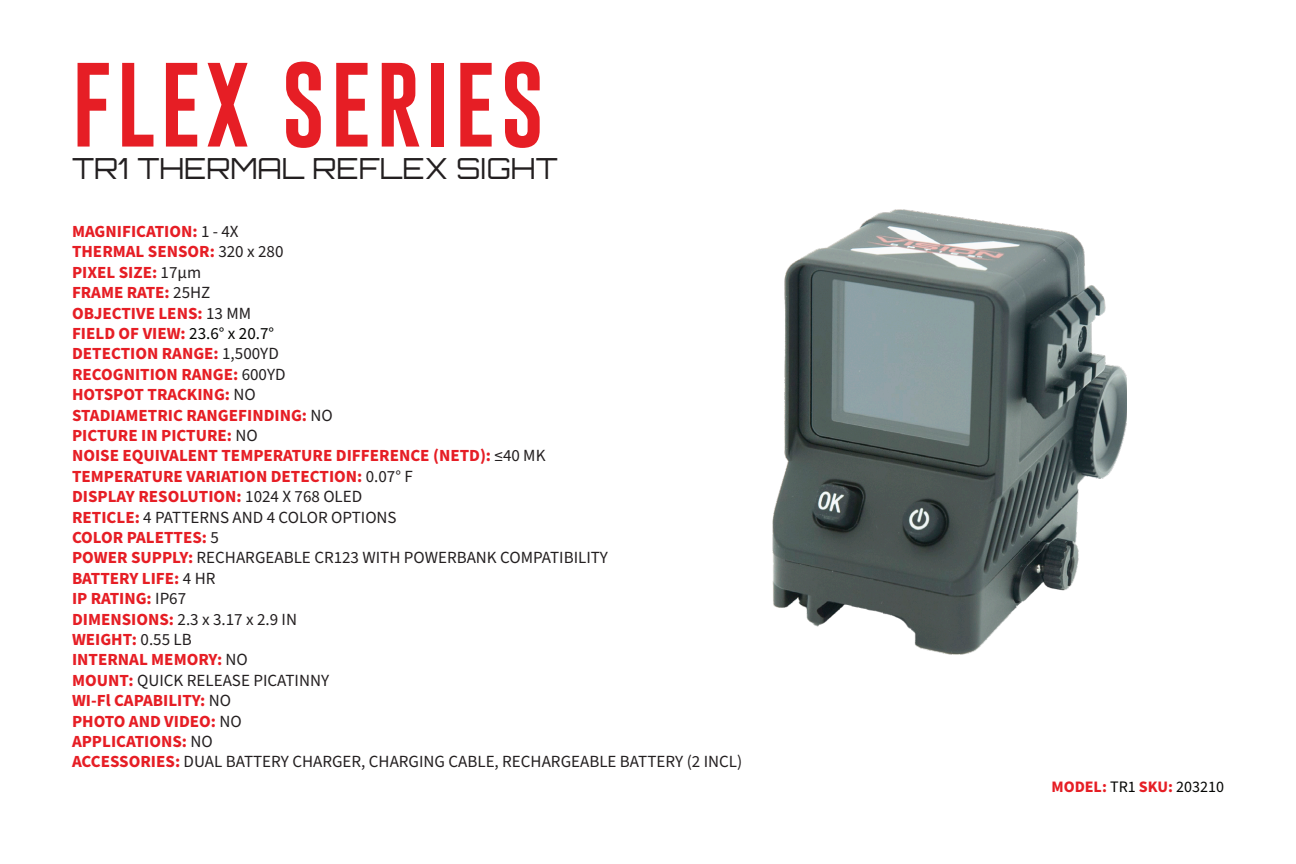
<style>
.page{position:relative;width:1296px;height:864px;background:#fff}
.page>*{position:absolute;margin:0;border:0;box-sizing:border-box;transform-origin:0 0}
.t1{font:87.4px "Gobold";letter-spacing:.06em;color:#e61e25}
.t2{font:300 29.2px "Orbitron";color:#231f20}
.t3{font:700 17px/20.4px "Source Sans Pro";color:#e61e25}
.t4{font:700 16px "Source Sans Pro";color:#e61e25}
.s1{font-weight:400;color:#231f20}
.s2{font-weight:400;color:#040503}
</style>
<div class="page">
<img style="left:772px;top:210px;width:354px;height:444px">
<p class="t1" style="left:72px;top:49px;width:474px">FLEX SERIES</p>
<p class="t2" style="left:72px;top:149px;width:487px">TR1 THERMAL REFLEX SIGHT</p>
<p class="t3" style="left:72px;top:222px;width:672px">MAGNIFICATION: <span class="s1">1 - 4X<br></span>THERMAL SENSOR: <span class="s1">320 x 280<br></span>PIXEL SIZE: <span class="s1">17µm<br></span>FRAME RATE: <span class="s1">25HZ<br></span>OBJECTIVE LENS: <span class="s1">13 MM<br></span>FIELD OF VIEW: <span class="s2">23.6° x 20.7°<br></span>DETECTION RANGE: <span class="s1">1,500YD<br></span>RECOGNITION RANGE: <span class="s1">600YD<br></span>HOTSPOT TRACKING: <span class="s1">NO<br></span>STADIAMETRIC RANGEFINDING: <span class="s1">NO<br></span>PICTURE IN PICTURE: <span class="s1">NO<br></span>NOISE EQUIVALENT TEMPERATURE DIFFERENCE (NETD): <span class="s1">≤40 MK<br></span>TEMPERATURE VARIATION DETECTION: <span class="s1">0.07° F<br></span>DISPLAY RESOLUTION: <span class="s1">1024 X 768 OLED<br></span>RETICLE: <span class="s1">4 PATTERNS AND 4 COLOR OPTIONS<br></span>COLOR PALETTES: <span class="s1">5<br></span>POWER SUPPLY: <span class="s1">RECHARGEABLE CR123 WITH POWERBANK COMPATIBILITY<br></span>BATTERY LIFE: <span class="s1">4 HR<br></span>IP RATING: <span class="s1">IP67<br></span>DIMENSIONS: <span class="s1">2.3 x 3.17 x 2.9 IN<br></span>WEIGHT: <span class="s1">0.55 LB<br></span>INTERNAL MEMORY: <span class="s1">NO<br></span>MOUNT: <span class="s1">QUICK RELEASE PICATINNY<br></span>WI-Fl CAPABILITY: <span class="s1">NO<br></span>PHOTO AND VIDEO: <span class="s1">NO<br></span>APPLICATIONS: <span class="s1">NO<br></span>ACCESSORIES: <span class="s1">DUAL BATTERY CHARGER, CHARGING CABLE, RECHARGEABLE BATTERY (2 INCL)</span></p>
<p class="t4" style="left:1051px;top:776px;width:174px">MODEL: <span class="s2">TR1</span> SKU: <span class="s2">203210</span></p>
</div>
